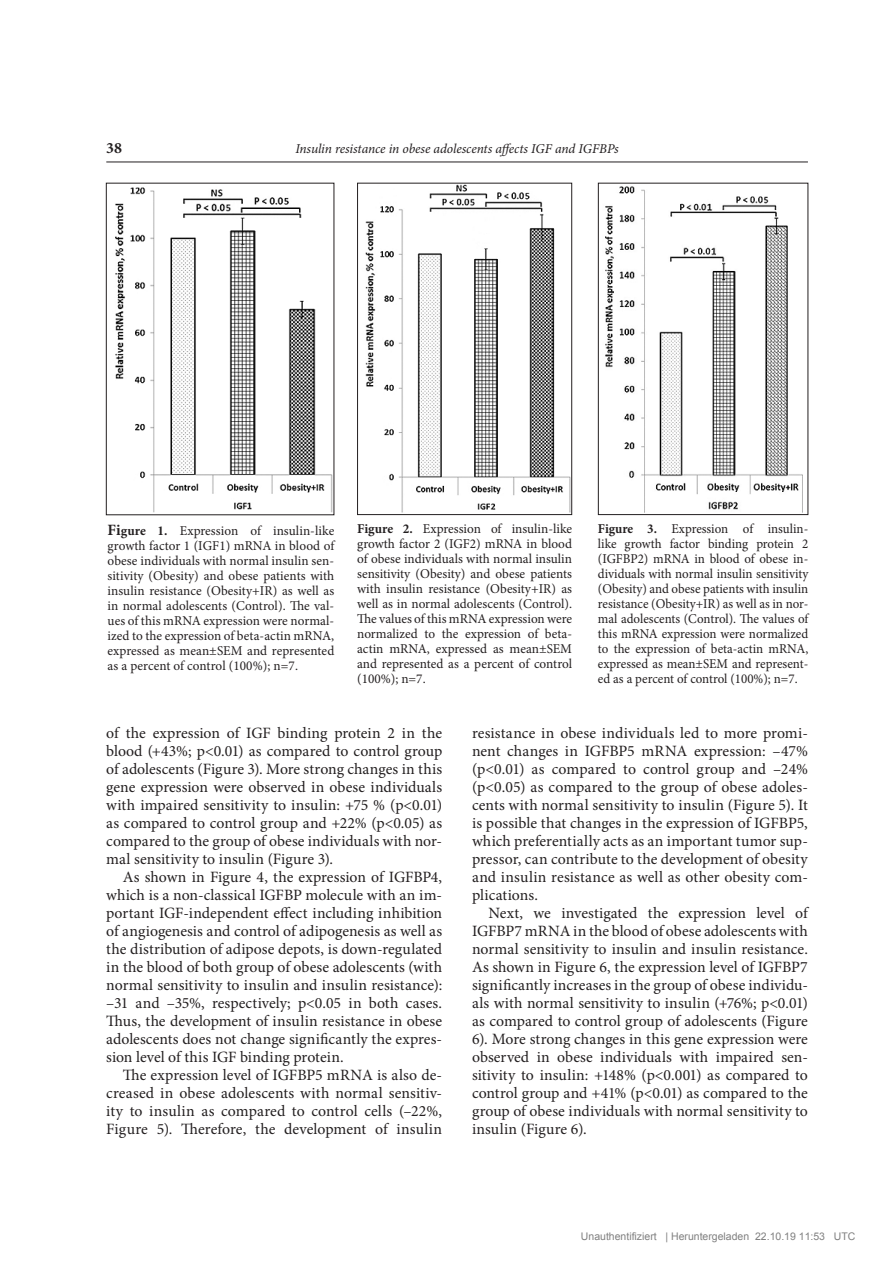
<style>
.page{position:relative;width:893px;height:1263px;background:#fff}
.page>*{position:absolute;margin:0;border:0;box-sizing:border-box;transform-origin:0 0}
.Body{font:15.75px/18px "Minion Pro";color:#231f20;text-align:justify}
.t1{font:700 15.75px "Minion Pro";color:#231f20}
.Figures{font:13.5px/15px "Minion Pro";letter-spacing:-.005em;color:#231f20;text-align:justify}
.Figures-2{font:13.5px/15px "Minion Pro";letter-spacing:-.005em;color:#231f20;text-align:justify;scale:.96 1}
.t2{font:italic 13.5px "Minion Pro";letter-spacing:-.005em;color:#231f20}
.t3{font:10.5px "Arial";color:#808080}
.s1{font-weight:700;font-size:15.75px}
.s2{font-weight:700}
</style>
<div class="page">
<hr style="left:106px;top:162px;width:702px;height:1px;background:#231f20">
<img style="left:115px;top:187px;width:217px;height:326px">
<div style="left:106px;top:183px;width:228px;height:332px;border:1px solid #231f20"></div>
<img style="left:365px;top:185px;width:205px;height:328px">
<div style="left:357px;top:183px;width:215px;height:332px;border:1px solid #231f20"></div>
<img style="left:605px;top:186px;width:198px;height:327px">
<div style="left:598px;top:183px;width:210px;height:332px;border:1px solid #231f20"></div>
<p class="t1" style="left:106px;top:137px;width:17px">38</p>
<p class="t2" style="left:295px;top:140px;width:325px">Insulin resistance in obese adolescents affects IGF and IGFBPs</p>
<p class="Figures" style="left:108px;top:523px;width:228px"><span class="s1">Fi</span><span class="s2">gure 1.</span> Expression of insulin-like growth factor 1 (IGF1) mRNA in blood of obese individuals with normal insulin sen&shy;sitivity (Obesity) and obese patients with insulin resistance (Obesity+IR) as well as in normal adolescents (Control). The val&shy;ues of this mRNA expression were normal&shy;ized to the expression of beta-actin mRNA, expressed as mean±SEM and represented as a percent of control (100%); n=7.</p>
<p class="Figures" style="left:357px;top:521px;width:216px"><span class="s2">Figure 2.</span> Expression of insulin-like growth factor 2 (IGF2) mRNA in blood of obese individuals with normal insulin sensitivity (Obesity) and obese patients with insulin resistance (Obesity+IR) as well as in normal adolescents (Control).<br>The values of this mRNA expression were normalized to the expression of beta&shy;actin mRNA, expressed as mean±SEM and represented as a percent of control (100%); n=7.</p>
<p class="Figures-2" style="left:598px;top:521px;width:221px"><span class="s2">Figure 3.</span> Expression of insulin&shy;like growth factor binding protein 2 (IGFBP2) mRNA in blood of obese in&shy;dividuals with normal insulin sensitivity (Obesity) and obese patients with insulin resistance (Obesity+IR) as well as in nor&shy;mal adolescents (Control). The values of this mRNA expression were normalized to the expression of beta-actin mRNA, expressed as mean±SEM and represent&shy;ed as a percent of control (100%); n=7.</p>
<p class="Body" style="left:106px;top:724px;width:337px">of the expression of IGF binding protein 2 in the blood (+43%; p&lt;0.01) as compared to control group of adolescents (Figure 3). More strong changes in this gene expression were observed in obese individuals with impaired sensitivity to insulin: +75 % (p&lt;0.01) as compared to control group and +22% (p&lt;0.05) as compared to the group of obese individuals with nor&shy;mal sensitivity to insulin (Figure 3).</p>
<p class="Body" style="left:106px;top:868px;width:337px;text-indent:16px">As shown in Figure 4, the expression of IGFBP4, which is a non-classical IGFBP molecule with an im&shy;portant IGF-independent effect including inhibition of angiogenesis and control of adipogenesis as well as the distribution of adipose depots, is down-regulated in the blood of both group of obese adolescents (with normal sensitivity to insulin and insulin resistance): –31 and –35%, respectively; p&lt;0.05 in both cases.<br>Thus, the development of insulin resistance in obese adolescents does not change significantly the expres&shy;sion level of this IGF binding protein.</p>
<p class="Body" style="left:106px;top:1066px;width:337px;text-indent:16px">The expression level of IGFBP5 mRNA is also de&shy;creased in obese adolescents with normal sensitiv&shy;ity to insulin as compared to control cells (–22%, Figure 5). Therefore, the development of insulin</p>
<p class="Body" style="left:472px;top:724px;width:337px">resistance in obese individuals led to more promi&shy;nent changes in IGFBP5 mRNA expression: –47% (p&lt;0.01) as compared to control group and –24% (p&lt;0.05) as compared to the group of obese adoles&shy;cents with normal sensitivity to insulin (Figure 5). It is possible that changes in the expression of IGFBP5, which preferentially acts as an important tumor sup&shy;pressor, can contribute to the development of obesity and insulin resistance as well as other obesity com&shy;plications.</p>
<p class="Body" style="left:472px;top:904px;width:337px;text-indent:16px">Next, we investigated the expression level of IGFBP7 mRNA in the blood of obese adolescents with normal sensitivity to insulin and insulin resistance.<br>As shown in Figure 6, the expression level of IGFBP7 significantly increases in the group of obese individu&shy;als with normal sensitivity to insulin (+76%; p&lt;0.01) as compared to control group of adolescents (Figure 6). More strong changes in this gene expression were observed in obese individuals with impaired sen&shy;sitivity to insulin: +148% (p&lt;0.001) as compared to control group and +41% (p&lt;0.01) as compared to the group of obese individuals with normal sensitivity to insulin (Figure 6).</p>
<p class="t3" style="left:581px;top:1233px;width:276px">Unauthentifiziert | Heruntergeladen 22.10.19 11:53 UTC</p>
</div>
